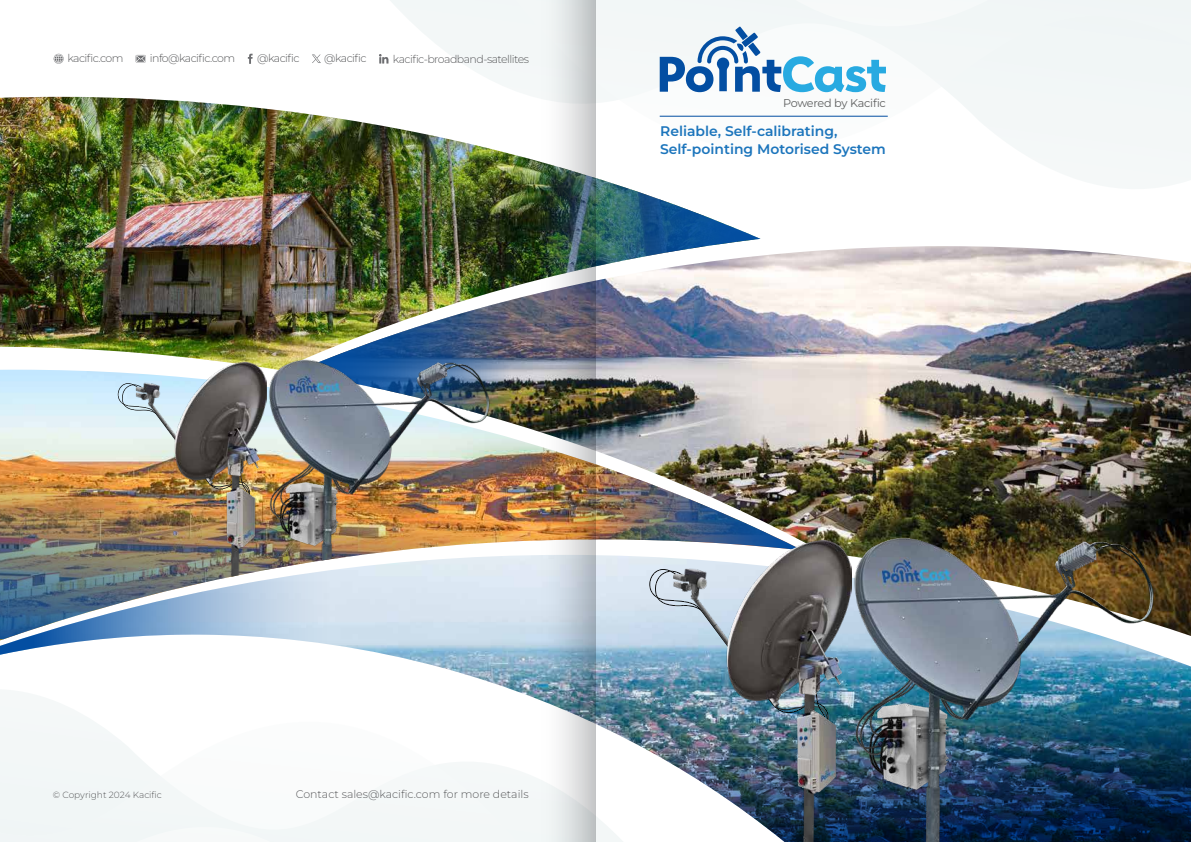
<style>
.page{position:relative;width:1191px;height:842px;background:#fff}
.page>*{position:absolute;margin:0;border:0;box-sizing:border-box;transform-origin:0 0}
.t1{font:600 13.9px/18px "Montserrat";color:#1c75bc}
.t2{font:11.2px "Montserrat";letter-spacing:-.035em;color:#606161}
.t3{font:300 11px "Montserrat";letter-spacing:-.05em;color:#58595b}
.t4{font:300 11px "Montserrat";color:#58595b}
.t5{font:300 9px "Montserrat";color:#58595b}
</style>
<div class="page">
<svg style="left:390px;top:0;width:125px;height:88px"></svg>
<svg style="left:515px;top:0;width:676px;height:178px"></svg>
<svg style="left:54px;top:54px;width:10px;height:10px"></svg>
<svg style="left:136px;top:55px;width:10px;height:8px"></svg>
<svg style="left:379px;top:54px;width:9px;height:10px"></svg>
<svg style="left:248px;top:54px;width:4px;height:10px"></svg>
<svg style="left:312px;top:55px;width:9px;height:8px"></svg>
<img style="left:0;top:370px;width:136px;height:185px">
<img style="left:0;top:97px;width:760px;height:273px">
<img style="left:465px;top:143px;width:295px;height:103px">
<svg style="left:0;top:636px;width:1191px;height:206px"></svg>
<svg style="left:0;top:566px;width:366px;height:89px"></svg>
<img style="left:302px;top:246px;width:889px;height:390px">
<img style="left:294px;top:284px;width:237px;height:135px">
<img style="left:531px;top:0;width:64px;height:842px">
<svg style="left:659px;top:0;width:329px;height:92px"></svg>
<hr style="left:659px;top:116px;width:228px;height:1px;background:#034ea2">
<svg style="left:118px;top:383px;width:18px;height:126px"></svg>
<img style="left:136px;top:362px;width:131px;height:222px">
<img style="left:251px;top:358px;width:242px;height:215px">
<img style="left:649px;top:569px;width:25px;height:170px">
<img style="left:674px;top:540px;width:156px;height:302px">
<img style="left:830px;top:535px;width:329px;height:307px">
<p class="t3" style="left:67px;top:51px;width:58px">kacific.com</p>
<p class="t3" style="left:150px;top:51px;width:87px">info@kacific.com</p>
<p class="t3" style="left:257px;top:51px;width:44px">@kacific</p>
<p class="t3" style="left:324px;top:51px;width:44px">@kacific</p>
<p class="t3" style="left:393px;top:52px;width:138px">kacific-broadband-satellites</p>
<p class="t2" style="left:783px;top:95px;width:104px">Powered by Kacific</p>
<p class="t1" style="left:660px;top:122px;width:227px">Reliable, Self-calibrating,<br>Self-pointing Motorised System</p>
<p class="t5" style="left:53px;top:789px;width:111px">© Copyright 2024 Kacific</p>
<p class="t4" style="left:296px;top:787px;width:234px">Contact sales@kacific.com for more details</p>
</div>
